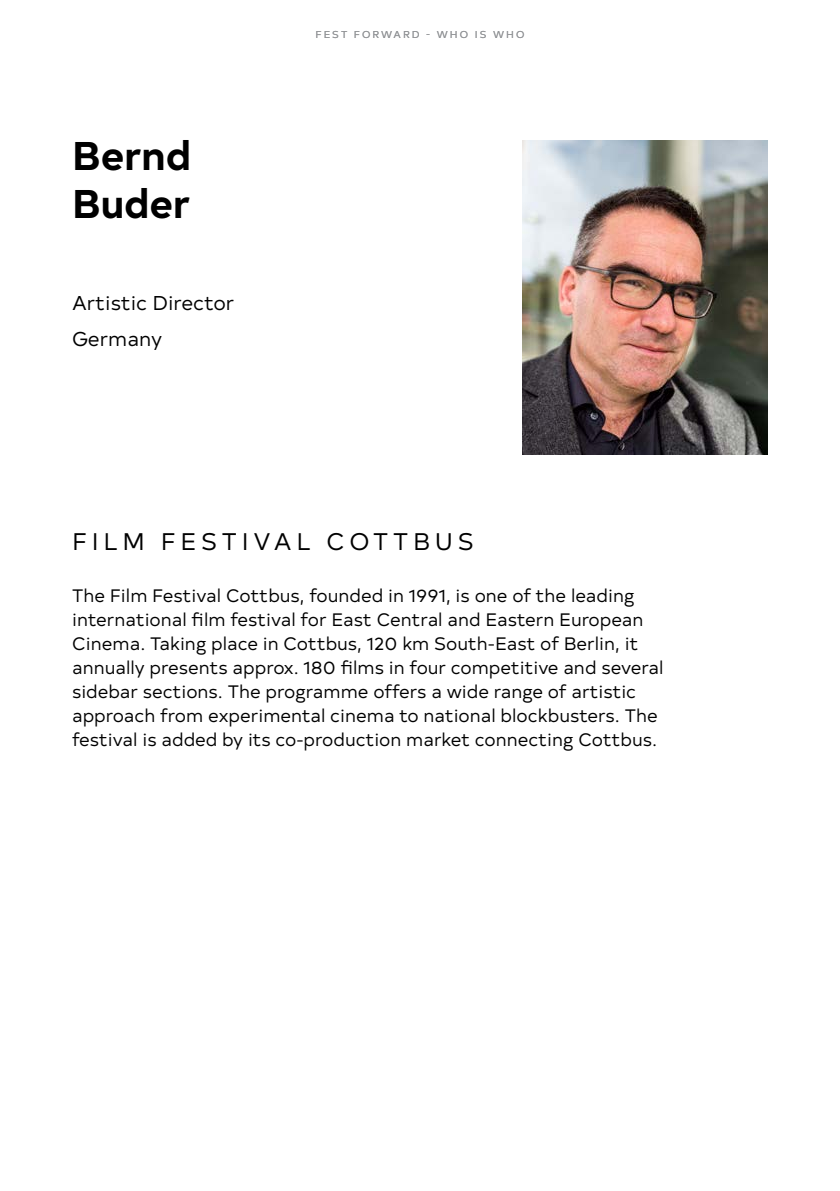
<style>
.page{position:relative;width:840px;height:1191px;background:#fff}
.page>*{position:absolute;margin:0;border:0;box-sizing:border-box;transform-origin:0 0}
.t1{font:700 40px/48px "Typold";color:#000}
.t2{font:24px "Typold";letter-spacing:.2em;color:#000}
.t3{font:20px/36px "Typold";color:#000}
.t4{font:18px/24px "Typold";color:#000}
.t5{font:10px "Typold";letter-spacing:.2em;color:#939598}
</style>
<div class="page">
<img style="left:522px;top:140px;width:245px;height:315px">
<h1 class="t1" style="left:72px;top:128px;width:120px">Bernd<br>Buder</h1>
<p class="t3" style="left:72px;top:283px;width:164px">Artistic Director<br>Germany</p>
<p class="t5" style="left:315px;top:26px;width:210px">FEST FORWARD - WHO IS WHO</p>
<h2 class="t2" style="left:72px;top:523px;width:403px">FILM FESTIVAL COTTBUS</h2>
<p class="t4" style="left:72px;top:582px;width:592px">The Film Festival Cottbus, founded in 1991, is one of the leading international film festival for East Central and Eastern European Cinema. Taking place in Cottbus, 120 km South-East of Berlin, it annually presents approx. 180 films in four competitive and several sidebar sections. The programme offers a wide range of artistic approach from experimental cinema to national blockbusters. The festival is added by its co-production market connecting Cottbus.</p>
</div>
